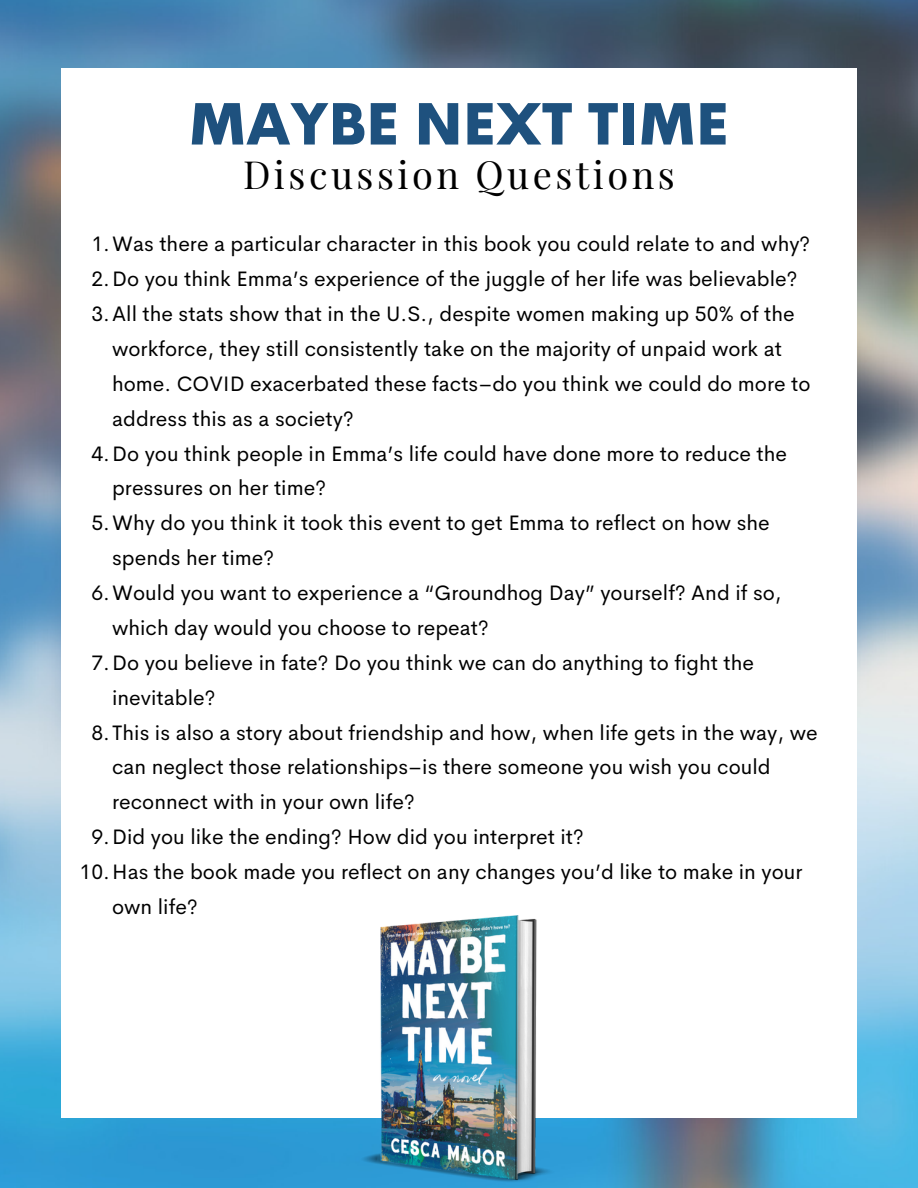
<style>
.page{position:relative;width:918px;height:1188px;background:#fff}
.page>*{position:absolute;margin:0;border:0;box-sizing:border-box;transform-origin:0 0}
.t1{font:800 57.75px "Cerebri Sans";color:#1e517e}
.t2{font:38.1px "Playfair Display";letter-spacing:.09em;color:#000}
.t3{font:21px "Cerebri Sans";color:#000}
</style>
<div class="page">
<img style="left:0;top:0;width:918px;height:1188px">
<div style="left:61px;top:68px;width:796px;height:1050px;background:#fff"></div>
<img style="left:275px;top:915px;width:369px;height:273px">
<h1 class="t1" style="left:189px;top:87px;width:542px">MAYBE NEXT TIME</h1>
<h2 class="t2" style="left:243px;top:148px;width:433px">Discussion Questions</h2>
<p class="t3" style="left:91px;top:230px;width:720px">1.Was there a particular character in this book you could relate to and why?</p>
<p class="t3" style="left:91px;top:265px;width:707px">2.Do you think Emma’s experience of the juggle of her life was believable?</p>
<p class="t3" style="left:91px;top:300px;width:705px">3.All the stats show that in the U.S., despite women making up 50% of the</p>
<p class="t3" style="left:112px;top:335px;width:671px">workforce, they still consistently take on the majority of unpaid work at</p>
<p class="t3" style="left:112px;top:370px;width:700px">home. COVID exacerbated these facts–do you think we could do more to</p>
<p class="t3" style="left:112px;top:405px;width:243px">address this as a society?</p>
<p class="t3" style="left:91px;top:440px;width:697px">4.Do you think people in Emma’s life could have done more to reduce the</p>
<p class="t3" style="left:112px;top:474px;width:215px">pressures on her time?</p>
<p class="t3" style="left:91px;top:509px;width:680px">5.Why do you think it took this event to get Emma to reflect on how she</p>
<p class="t3" style="left:112px;top:544px;width:163px">spends her time?</p>
<p class="t3" style="left:91px;top:579px;width:692px">6.Would you want to experience a “Groundhog Day” yourself? And if so,</p>
<p class="t3" style="left:112px;top:614px;width:378px">which day would you choose to repeat?</p>
<p class="t3" style="left:91px;top:649px;width:664px">7.Do you believe in fate? Do you think we can do anything to fight the</p>
<p class="t3" style="left:112px;top:684px;width:105px">inevitable?</p>
<p class="t3" style="left:91px;top:719px;width:728px">8.This is also a story about friendship and how, when life gets in the way, we</p>
<p class="t3" style="left:112px;top:753px;width:660px">can neglect those relationships–is there someone you wish you could</p>
<p class="t3" style="left:112px;top:788px;width:304px">reconnect with in your own life?</p>
<p class="t3" style="left:91px;top:823px;width:494px">9.Did you like the ending? How did you interpret it?</p>
<p class="t3" style="left:80px;top:858px;width:725px">10.Has the book made you reflect on any changes you’d like to make in your</p>
<p class="t3" style="left:112px;top:893px;width:87px">own life?</p>
</div>
